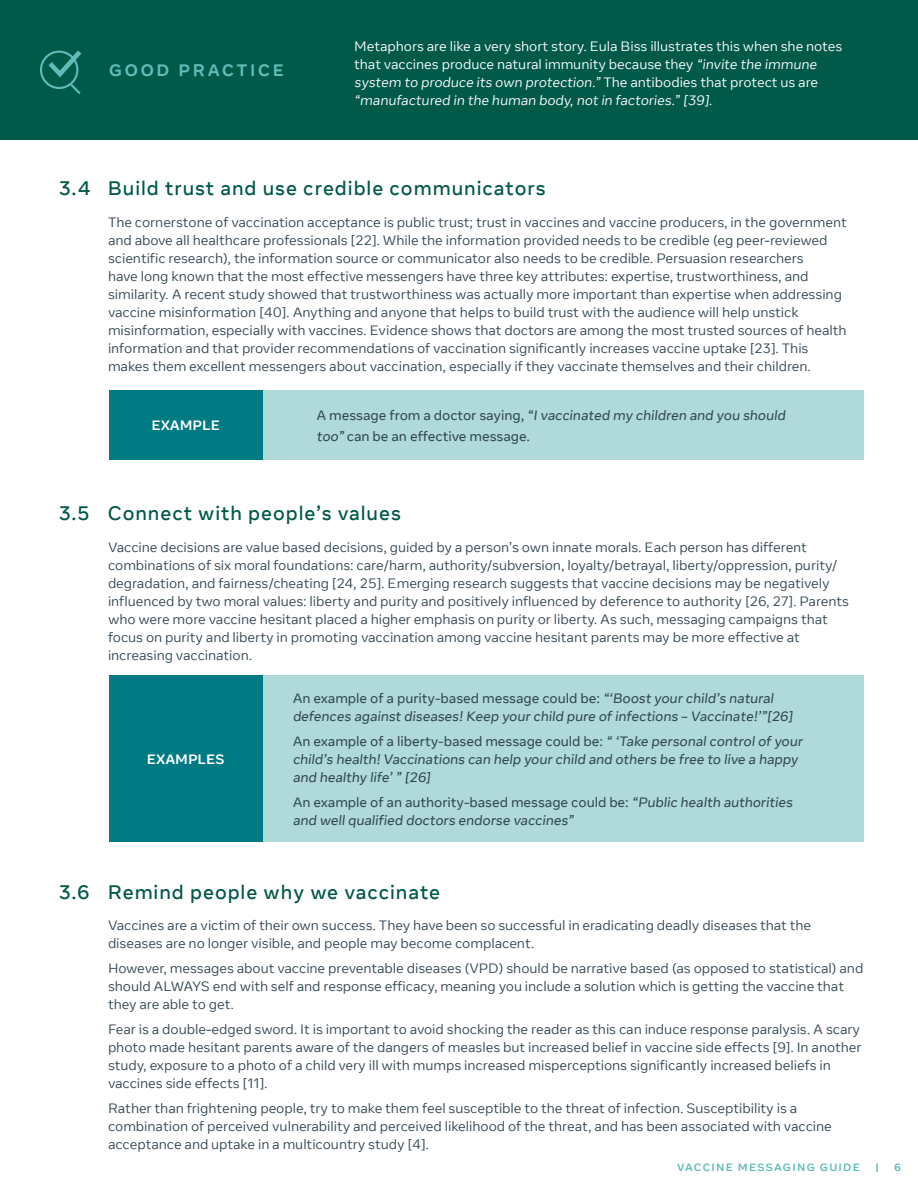
<style>
.page{position:relative;width:918px;height:1188px;background:#fff}
.page>*{position:absolute;margin:0;border:0;box-sizing:border-box;transform-origin:0 0}
.t1{font:500 19.5px "Optimistic Display";letter-spacing:.05em;color:#005949}
.t2{font:700 16.5px "Optimistic Display";letter-spacing:.17em;color:#60bcb9}
.t3{font:300 13.5px/18px "Optimistic Text";letter-spacing:-.005em;color:#324753}
.t4{font:13.5px/18px "Optimistic Text";letter-spacing:-.005em;color:#324753}
.t5{font:300 13.5px/18px "Optimistic Text";letter-spacing:-.005em;color:#fff}
.t6{font:700 13.5px "Optimistic Text";letter-spacing:-.005em;color:#fff}
.t7{font:700 10.5px "Optimistic Text";letter-spacing:.12em;color:#60bcb9}
</style>
<div class="page">
<div style="left:109px;top:390px;width:755px;height:70px;background:#afdad9"></div>
<div style="left:109px;top:676px;width:755px;height:166px;background:#afdad9"></div>
<div style="left:109px;top:390px;width:153px;height:70px;background:#007a83"></div>
<div style="left:109px;top:676px;width:153px;height:166px;background:#007a83"></div>
<div style="left:0;top:0;width:918px;height:139px;background:#005949"></div>
<svg style="left:40px;top:50px;width:41px;height:44px"></svg>
<p class="t2" style="left:109px;top:60px;width:176px">GOOD PRACTICE</p>
<p class="t5" style="left:354px;top:38px;width:490px">Metaphors are like a very short story. Eula Biss illustrates this when she notes that vaccines produce natural immunity because they “invite the immune system to produce its own protection.” The antibodies that protect us are “manufactured in the human body,not in factories.” [39].</p>
<p class="t1" style="left:59px;top:177px;width:488px">3.4 Build trust and use credible communicators</p>
<p class="t3" style="left:108px;top:213px;width:740px">The cornerstone of vaccination acceptance is public trust; trust in vaccines and vaccine producers, in the government and above all healthcare professionals [22]. While the information provided needs to be credible (eg peer-reviewed scientific research), the information source or communicator also needs to be credible. Persuasion researchers<br>have long known that the most effective messengers have three key attributes: expertise, trustworthiness, and similarity. A recent study showed that trustworthiness was actually more important than expertise when addressing vaccine misinformation [40]. Anything and anyone that helps to build trust with the audience will help unstick misinformation, especially with vaccines. Evidence shows that doctors are among the most trusted sources of health information and that provider recommendations of vaccination significantly increases vaccine uptake [23]. This makes them excellent messengers about vaccination, especially if they vaccinate themselves and their children.</p>
<p class="t6" style="left:151px;top:417px;width:70px">EXAMPLE</p>
<p class="t4" style="left:316px;top:405px;width:473px;line-height:21px">A m essa g e fro m a d o cto r sayi n g , “I vaccinated my children and you should too” can be an effective message.</p>
<p class="t1" style="left:59px;top:502px;width:343px">3.5 Connect with people’s values</p>
<p class="t3" style="left:108px;top:538px;width:743px">Vaccine decisions are value based decisions, guided by a person’s own innate morals. Each person has different combinations of six moral foundations: care/harm, authority/subversion, loyalty/betrayal, liberty/oppression, purity/ degradation, and fairness/cheating [24, 25]. Emerging research suggests that vaccine decisions may be negatively influenced by two moral values: liberty and purity and positively influenced by deference to authority [26, 27]. Parents who were more vaccine hesitant placed a higher emphasis on purity or liberty. As such, messaging campaigns that focus on purity and liberty in promoting vaccination among vaccine hesitant parents may be more effective at increasing vaccination.</p>
<p class="t6" style="left:147px;top:750px;width:79px">EXAMPLES</p>
<p class="t4" style="left:293px;top:690px;width:504px">An example of a purity-based message could be: “‘Boost your child’s natural defences against diseases! Keep your child pure of infections – Vaccinate!’”[26]</p>
<p class="t4" style="left:293px;top:732px;width:514px">An example of a liberty-based message could be: “ ‘Take personal control of your child’s health! Vaccinations can help your child and others be free to live a happy and healthy life’ ” [26]</p>
<p class="t4" style="left:293px;top:793px;width:504px">An example of an authority-based message could be: “Public health authorities and well qualified doctors endorse vaccines”</p>
<p class="t1" style="left:59px;top:881px;width:383px">3.6 Remind people why we vaccinate</p>
<p class="t3" style="left:108px;top:917px;width:705px">Vaccines are a victim of their own success. They have been so successful in eradicating deadly diseases that the diseases are no longer visible, and people may become complacent.</p>
<p class="t3" style="left:108px;top:959px;width:757px">However, messages about vaccine preventable diseases (VPD) should be narrative based (as opposed to statistical) and should ALWAYS end with self and response efficacy, meaning you include a solution which is getting the vaccine that they are able to get.</p>
<p class="t3" style="left:108px;top:1020px;width:755px">Fear is a double-edged sword. It is important to avoid shocking the reader as this can induce response paralysis. A scary photo made hesitant parents aware of the dangers of measles but increased belief in vaccine side effects [9]. In another study, exposure to a photo of a child very ill with mumps increased misperceptions significantly increased beliefs in vaccines side effects [11].</p>
<p class="t3" style="left:108px;top:1099px;width:725px">Rather than frightening people, try to make them feel susceptible to the threat of infection. Susceptibility is a combination of perceived vulnerability and perceived likelihood of the threat, and has been associated with vaccine acceptance and uptake in a multicountry study [4].</p>
<p class="t7" style="left:677px;top:1161px;width:184px">VACCINE MESSAGING GUIDE</p>
<p class="t7" style="left:875px;top:1161px;width:5px">|</p>
<p class="t7" style="left:894px;top:1161px;width:8px">6</p>
</div>
